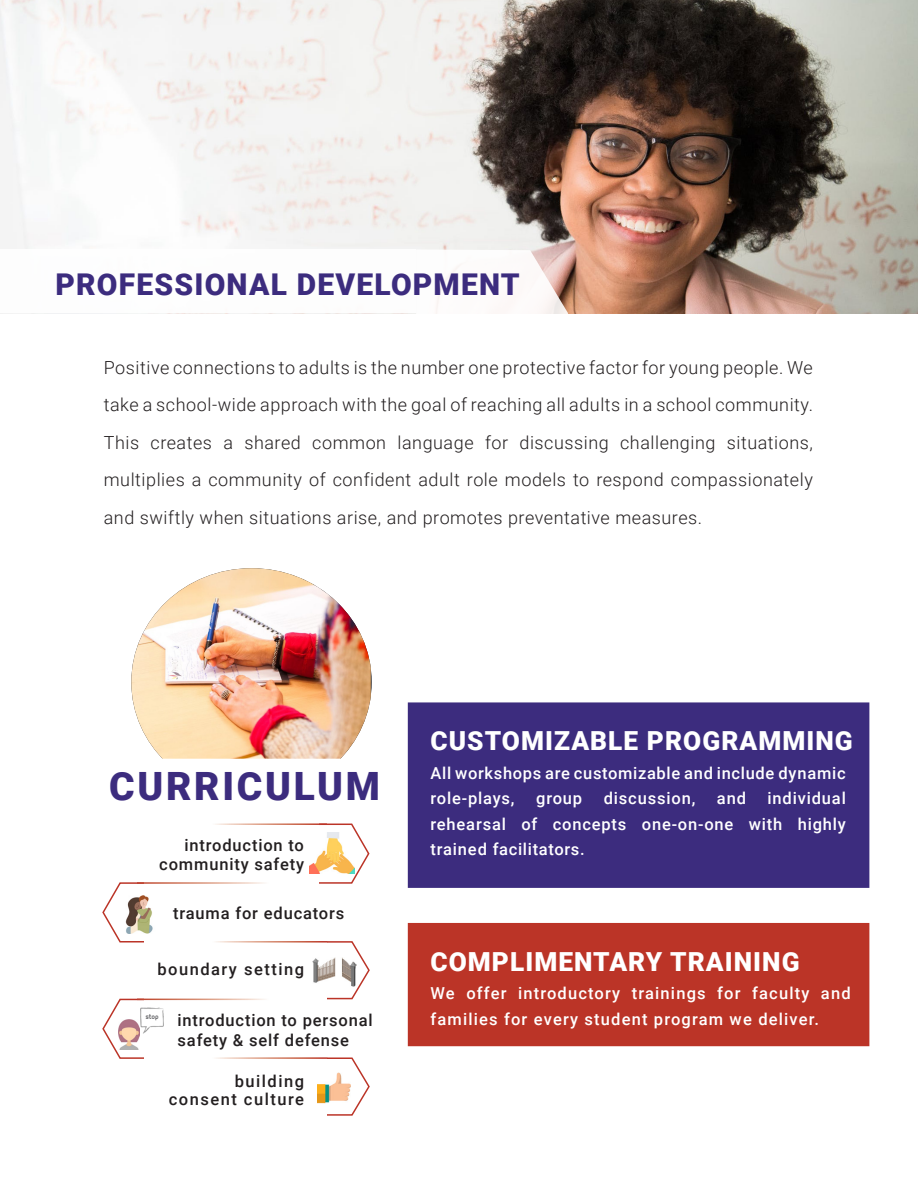
<style>
.page{position:relative;width:918px;height:1188px;background:#fff}
.page>*{position:absolute;margin:0;border:0;box-sizing:border-box;transform-origin:0 0}
.t1{font:900 39px "Roboto";letter-spacing:.07em;color:#3c2c7e}
.t2{font:900 30px "Roboto";letter-spacing:.04em;color:#3c2c7e}
.t3{font:900 26.25px "Roboto";letter-spacing:.04em;color:#fff}
.t4{font:300 18px/37.5px "Roboto";letter-spacing:.03em;color:#231f20;text-align:justify}
.t5{font:500 16.5px/25.5px "Roboto";letter-spacing:.05em;color:#fff}
.t6{font:500 16.5px/19.5px "Roboto";letter-spacing:.05em;color:#231f20;text-align:right}
.t7{font:500 16.5px/25.5px "Roboto";letter-spacing:.07em;color:#fff}
.t8{font:500 16.5px/18px "Roboto";letter-spacing:.09em;color:#231f20;text-align:right}
.t9{font:7.5px "Ubuntu Title";color:#656568}
</style>
<div class="page">
<div style="left:408px;top:702px;width:461px;height:186px;background:#3c2c7e;border:4px solid #3c2c7e"></div>
<img style="left:0;top:0;width:918px;height:313px">
<img style="left:131px;top:568px;width:240px;height:191px">
<svg style="left:319px;top:823px;width:51px;height:61px"></svg>
<img style="left:310px;top:833px;width:44px;height:40px">
<hr style="left:157px;top:823px;width:170px;height:2px;background:#fff">
<svg style="left:327px;top:941px;width:43px;height:59px"></svg>
<svg style="left:102px;top:882px;width:86px;height:61px"></svg>
<svg style="left:327px;top:1057px;width:43px;height:59px"></svg>
<svg style="left:102px;top:998px;width:86px;height:61px"></svg>
<div style="left:0;top:249px;width:416px;height:64px;background:#fff"></div>
<svg style="left:416px;top:249px;width:152px;height:65px"></svg>
<div style="left:408px;top:923px;width:461px;height:123px;background:#bb3427"></div>
<img style="left:318px;top:1072px;width:33px;height:31px">
<img style="left:119px;top:895px;width:41px;height:39px">
<img style="left:312px;top:957px;width:44px;height:30px">
<img style="left:119px;top:1019px;width:21px;height:31px">
<img style="left:141px;top:1007px;width:22px;height:27px">
<p class="t2" style="left:56px;top:263px;width:466px">PROFESSIONAL DEVELOPMENT</p>
<p class="t4" style="left:104px;top:348px;width:711px">Positive connections to adults is the number one protective factor for young people. We take a school-wide approach with the goal of reaching all adults in a school community.<br>This creates a shared common language for discussing challenging situations, multiplies a community of confident adult role models to respond compassionately and swiftly when situations arise, and promotes preventative measures.</p>
<p class="t1" style="left:109px;top:759px;width:272px">CURRICULUM</p>
<p class="t6" style="left:159px;top:835px;width:146px">introduction to community safety</p>
<p class="t6" style="left:173px;top:902px;width:173px">trauma for educators</p>
<p class="t8" style="left:157px;top:959px;width:148px">boundary setting</p>
<p class="t6" style="left:178px;top:1010px;width:197px;text-align:left">introduction to personal safety &amp; self defense</p>
<p class="t8" style="left:169px;top:1071px;width:137px">building consent culture</p>
<p class="t9" style="left:146px;top:1013px;width:14px">STOP</p>
<p class="t3" style="left:430px;top:722px;width:424px">CUSTOMIZABLE PROGRAMMING</p>
<p class="t5" style="left:430px;top:759px;width:417px">All workshops are customizable and include dynamic role-plays,</p>
<p class="t5" style="left:430px;top:785px;width:417px;text-align:justify;text-indent:337px">individual rehearsal of concepts one-on-one with highly trained facilitators.</p>
<p class="t5" style="left:536px;top:785px;width:48px">group</p>
<p class="t5" style="left:604px;top:785px;width:93px">discussion,</p>
<p class="t5" style="left:717px;top:785px;width:31px">and</p>
<p class="t3" style="left:430px;top:943px;width:371px">COMPLIMENTARY TRAINING</p>
<p class="t7" style="left:430px;top:980px;width:422px">We offer introductory trainings for faculty and families for every student program we deliver.</p>
</div>
